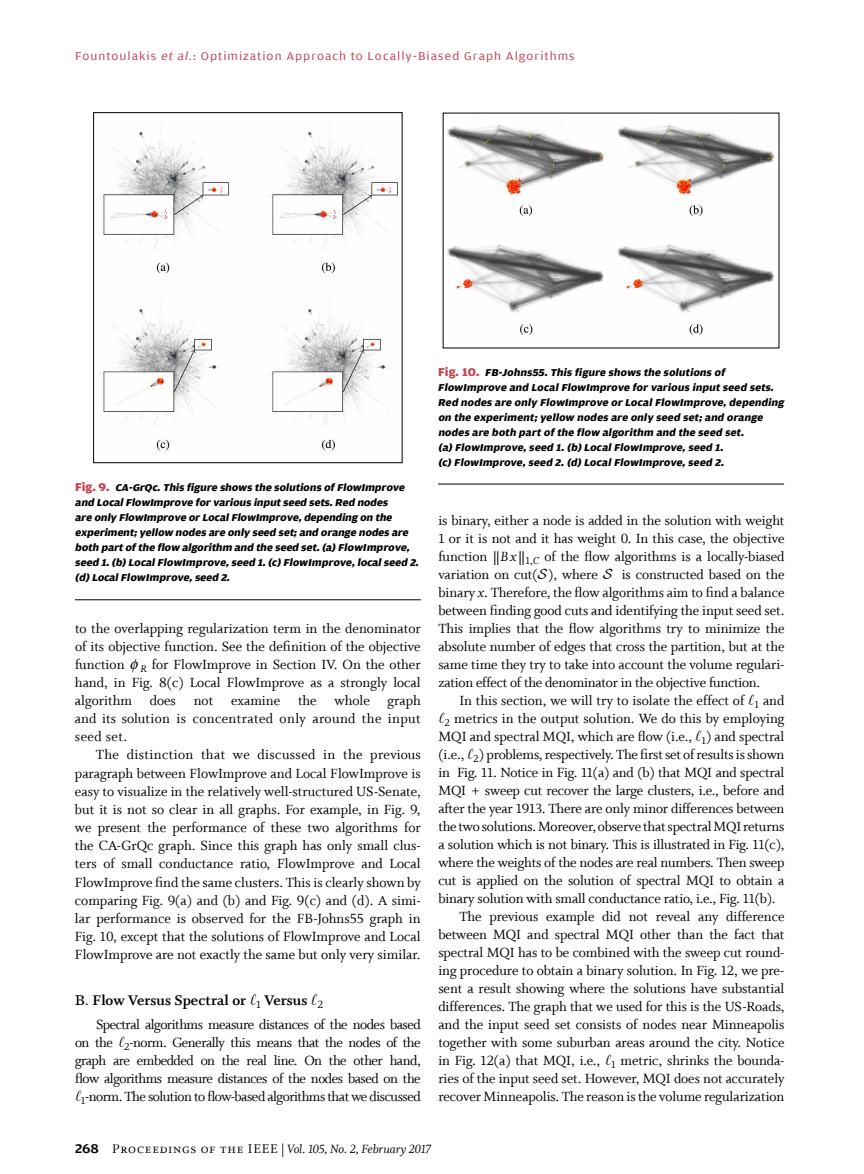
<style>
.page{position:relative;width:864px;height:1174px;background:#fff}
.page>*{position:absolute;margin:0;border:0;box-sizing:border-box;transform-origin:0 0}
.t1{font:15.75px "Whitman Bold LF";color:#000}
.t2{font:15px/18px "Whitman Roman LF";letter-spacing:-.005em;color:#000;text-align:justify}
.t3{font:13.5px "Whitman Italic LF";letter-spacing:-.01em;color:#000}
.t4{font:12px "Amplitude Wide";letter-spacing:.085em;color:#c1424f}
.t5{font:italic 700 10.5px/15px "Amplitude Wide";color:#000}
.s1{font-style:italic}
.s2{font-style:normal;font-size:12px;color:#c1424f}
.s3{font-family:"Plantin Std";font-size:14.25px}
.s4{font-family:"Euclid Extra"}
.s5{font-family:"STIX General";font-size:15.6px}
.s6{font-family:"Whitman Italic LF"}
.s7{font-family:"Euclid Math One"}
.s8{font-family:"Amplitude Wide";font-weight:500}
.s9{font-family:"Whitman Small Caps LF";font-size:14.25px}
</style>
<div class="page">
<img style="left:99px;top:131px;width:298px;height:320px">
<div style="left:93px;top:112px;width:310px;height:351px;border:1px solid #000"></div>
<hr style="left:75px;top:599px;width:346px;height:1px;background:#000">
<img style="left:447px;top:125px;width:328px;height:210px">
<hr style="left:438px;top:484px;width:346px;height:1px;background:#000">
<p class="t4" style="left:75px;top:50px;width:501px">Fountoulakis <span class="s1">et al</span>.: Optimization Approach to Locally-Biased Graph Algorithms</p>
<p class="t5" style="left:75px;top:481px;width:347px"><span class="s2">F i g . 9 .</span> CA-GrQc.This figure shows the solutions of FlowImprove and LocalFlowImprove for various input seed sets.Red nodes<br>are only FlowImprove or LocalFlowImprove,depending on the experiment;yellow nodes are only seed set;and orange nodes are both part ofthe flow algorithm and the seed set.(a)FlowImprove, seed 1.(b)LocalFlowImprove,seed 1.(c)FlowImprove,localseed 2. (d)LocalFlowImprove,seed 2.</p>
<p class="t2" style="left:75px;top:620px;width:347px">to the overlapping regularization term in the denominator of its objective function. See the definition of the objective function <sub>R</sub> for FlowImprove in Section IV. On the other hand, in Fig. 8(c) Local FlowImprove as a strongly local algorithm does not examine the whole graph and its solution is concentrated only around the input seed set.</p>
<p class="t2" style="left:75px;top:746px;width:347px;text-indent:21px">The distinction that we discussed in the previous paragraph between FlowImprove and Local FlowImprove is easy to visualize in the relatively well-structured US-Senate, but it is not so clear in all graphs. For example, in Fig. 9, we present the performance of these two algorithms for the CA-GrQc graph. Since this graph has only small clus&shy;ters of small conductance ratio, FlowImprove and Local FlowImprove find the same clusters. This is clearly shown by comparing Fig. 9(a) and (b) and Fig. 9(c) and (d). A simi&shy;lar performance is observed for the FB-Johns55 graph in Fig. 10, except that the solutions of FlowImprove and Local FlowImprove are not exactly the same but only very similar.</p>
<p class="t1" style="left:75px;top:992px;width:250px"><span class="s3">B.</span> Flow Versus Spectral or <span class="s4">ℓ</span><sub>1</sub> Versus <span class="s4">ℓ</span><sub>2</sub></p>
<p class="t2" style="left:75px;top:1016px;width:347px;text-indent:21px">Spectral algorithms measure distances of the nodes based on the <span class="s4">ℓ</span><sub>2</sub>-norm. Generally this means that the nodes of the graph are embedded on the real line. On the other hand, flow algorithms measure distances of the nodes based on the <span class="s4">ℓ</span><sub>1</sub>-norm. The solution to flow-based algorithms that we discussed</p>
<p class="t5" style="left:438px;top:365px;width:349px"><span class="s2">F i g . 1 0 .</span> FB-Johns55. This figure shows the solutions of FlowImprove and Local FlowImprove for various input seed sets.<br>Red nodes are only FlowImprove or Local FlowImprove, depending on the experiment; yellow nodes are only seed set; and orange nodes are both part of the flow algorithm and the seed set.<br>(a) FlowImprove, seed 1. (b) Local FlowImprove, seed 1.<br>(c) FlowImprove, seed 2. (d) Local FlowImprove, seed 2.</p>
<p class="t2" style="left:438px;top:512px;width:348px">is binary, either a node is added in the solution with weight 1 or it is not and it has weight 0. In this case, the objective function <span class="s5">‖</span><span class="s6">Bx</span><span class="s5">‖</span><sub>1,</sub><sub>C</sub> of the flow algorithms is a locally-biased variation on cut(<span class="s7">S</span>), where <span class="s7">S</span> is constructed based on the binary <span class="s6">x</span>. Therefore, the flow algorithms aim to find a balance between finding good cuts and identifying the input seed set.<br>This implies that the flow algorithms try to minimize the absolute number of edges that cross the partition, but at the same time they try to take into account the volume regulari&shy;zation effect of the denominator in the objective function.</p>
<p class="t2" style="left:459px;top:692px;width:327px">In this section, we will try to isolate the effect of <span class="s4">ℓ</span><sub>1</sub> and</p>
<p class="t2" style="left:438px;top:710px;width:348px"><span class="s4">ℓ</span><sub>2</sub> metrics in the output solution. We do this by employing</p>
<p class="t2" style="left:438px;top:728px;width:348px">MQI and spectral MQI, which are flow (i.e., <span class="s4">ℓ</span><sub>1</sub>) and spectral</p>
<p class="t2" style="left:438px;top:746px;width:348px">(i.e., <span class="s4">ℓ</span><sub>2</sub>) problems, respectively. The first set of results is shown</p>
<p class="t2" style="left:438px;top:764px;width:348px">in Fig. 11. Notice in Fig. 11(a) and (b) that MQI and spectral</p>
<p class="t2" style="left:438px;top:782px;width:348px">MQI + sweep cut recover the large clusters, i.e., before and</p>
<p class="t2" style="left:438px;top:800px;width:348px">after the year 1913. There are only minor differences between</p>
<p class="t2" style="left:438px;top:818px;width:348px">the two solutions. Moreover, observe that spectral MQI returns</p>
<p class="t2" style="left:438px;top:836px;width:348px">a solution which is not binary. This is illustrated in Fig. 11(c),</p>
<p class="t2" style="left:438px;top:854px;width:348px">where the weights of the nodes are real numbers. Then sweep</p>
<p class="t2" style="left:438px;top:872px;width:348px">cut is applied on the solution of spectral MQI to obtain a</p>
<p class="t2" style="left:438px;top:890px;width:339px">binary solution with small conductance ratio, i.e., Fig. 11(b).</p>
<p class="t2" style="left:459px;top:908px;width:327px">The previous example did not reveal any difference</p>
<p class="t2" style="left:438px;top:926px;width:348px">between MQI and spectral MQI other than the fact that</p>
<p class="t2" style="left:438px;top:944px;width:348px">spectral MQI has to be combined with the sweep cut round-</p>
<p class="t2" style="left:438px;top:962px;width:348px">ing procedure to obtain a binary solution. In Fig. 12, we pre-</p>
<p class="t2" style="left:438px;top:980px;width:348px">sent a result showing where the solutions have substantial</p>
<p class="t2" style="left:438px;top:998px;width:348px">differences. The graph that we used for this is the US-Roads,</p>
<p class="t2" style="left:438px;top:1016px;width:348px">and the input seed set consists of nodes near Minneapolis</p>
<p class="t2" style="left:438px;top:1034px;width:348px">together with some suburban areas around the city. Notice</p>
<p class="t2" style="left:438px;top:1052px;width:348px">in Fig. 12(a) that MQI, i.e., <span class="s4">ℓ</span><sub>1</sub> metric, shrinks the bounda-</p>
<p class="t2" style="left:438px;top:1070px;width:348px">ries of the input seed set. However, MQI does not accurately</p>
<p class="t2" style="left:438px;top:1088px;width:348px">recover Minneapolis. The reason is the volume regularization</p>
<p class="t3" style="left:75px;top:1141px;width:358px"><span class="s8">268</span> <span class="s9">Proceedings of the IEEE</span> | Vol. 105, No. 2, February 2017</p>
</div>
